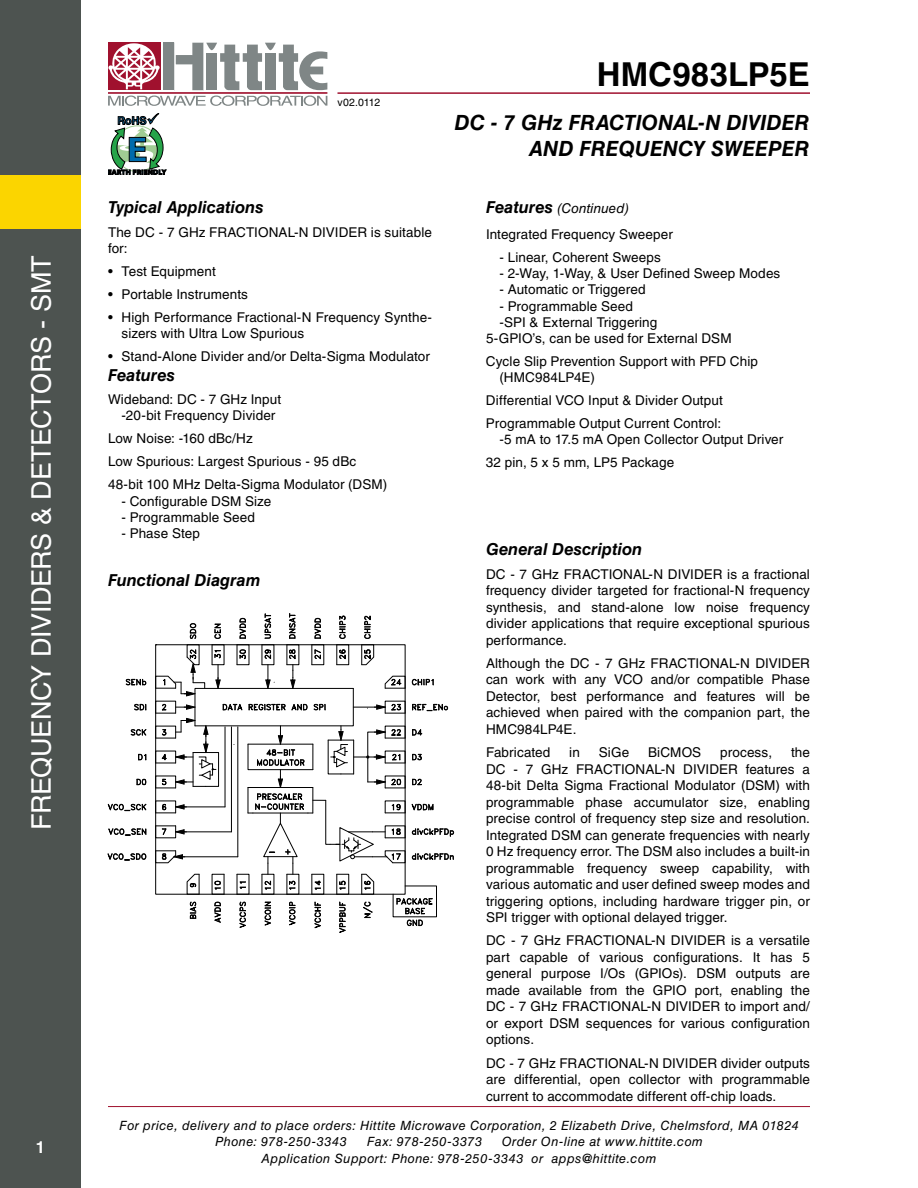
<style>
.page{position:relative;width:918px;height:1188px;background:#fff}
.page>*{position:absolute;margin:0;border:0;box-sizing:border-box;transform-origin:0 0}
.t1{font:700 33px "Helvetica LT Std";color:#000}
.t2{font:27px "Helvetica LT Std";letter-spacing:-.015em;color:#fff}
.t3{font:italic 700 21px/25.2px "Helvetica LT Std";color:#000;text-align:right}
.t4{font:italic 700 16.5px "Helvetica LT Std";color:#000}
.t5{font:700 16.5px "Helvetica LT Std";color:#fff}
.t6{font:13.5px/16.5px "Helvetica LT Std";letter-spacing:.01em;color:#000;text-align:justify}
.t7{font:13.5px "Helvetica LT Std";letter-spacing:-.01em;color:#000}
.t8{font:italic 13.5px "Helvetica LT Std";letter-spacing:.005em;color:#000}
.t9{font:italic 12.75px/16.5px "Helvetica LT Std";letter-spacing:.035em;color:#000}
.t10{font:10.5px "Helvetica LT Std";letter-spacing:-.025em;color:#000}
.s1{font-weight:700;font-size:16.5px}
</style>
<div class="page">
<hr style="left:108px;top:1106px;width:702px;height:1px;background:#a0112e">
<hr style="left:338px;top:92px;width:472px;height:2px;background:#a0112e">
<div style="left:163px;top:43px;width:11px;height:47px;background:#7f8686"></div>
<div style="left:108px;top:43px;width:52px;height:47px;background:#a0112e"></div>
<hr style="left:108px;top:92px;width:219px;height:2px;background:#a0112e">
<svg style="left:176px;top:43px;width:151px;height:47px"></svg>
<svg style="left:108px;top:96px;width:219px;height:10px"></svg>
<svg style="left:108px;top:43px;width:52px;height:46px"></svg>
<svg style="left:108px;top:113px;width:58px;height:62px"></svg>
<div style="left:0;top:0;width:81px;height:1188px;background:#4d5350"></div>
<div style="left:0;top:175px;width:81px;height:54px;background:#fbd500"></div>
<svg style="left:107px;top:853px;width:39px;height:8px"></svg>
<svg style="left:125px;top:679px;width:21px;height:7px"></svg>
<svg style="left:134px;top:704px;width:12px;height:7px"></svg>
<svg style="left:130px;top:729px;width:17px;height:7px"></svg>
<svg style="left:138px;top:753px;width:8px;height:7px"></svg>
<svg style="left:136px;top:778px;width:10px;height:7px"></svg>
<svg style="left:107px;top:804px;width:40px;height:7px"></svg>
<svg style="left:108px;top:828px;width:39px;height:8px"></svg>
<svg style="left:155px;top:613px;width:299px;height:320px"></svg>
<h2 class="t2" style="left:26px;top:830px;width:576px;rotate:-90deg">Frequency Divid ers &amp; Detectors - SMT</h2>
<p class="t5" style="left:36px;top:1138px;width:11px">1</p>
<p class="t10" style="left:338px;top:96px;width:44px">v02.0112</p>
<p class="t4" style="left:108px;top:197px;width:157px">Typical Applications</p>
<p class="t6" style="left:108px;top:224px;width:138px">The DC - 7 GHz FRACTION</p>
<p class="t6" style="left:279px;top:224px;width:155px">AL-N DIVI DER is suitable</p>
<p class="t6" style="left:108px;top:240px;width:21px">for:</p>
<p class="t6" style="left:108px;top:263px;width:109px">• Test Equipment</p>
<p class="t6" style="left:108px;top:286px;width:141px">• Portable I nstruments</p>
<p class="t6" style="left:122px;top:309px;width:312px;text-indent:-14px">• High Performance Fractional-N Frequency Synthe&shy;sizers with Ultra Low Spurious</p>
<p class="t6" style="left:108px;top:348px;width:324px">• Stand-Alone Divider and/or Delta-Sigma Modulator</p>
<p class="t4" style="left:108px;top:365px;width:68px">Features</p>
<p class="t6" style="left:108px;top:391px;width:175px;text-align:center">Wideband: DC - 7 GHz I nput -20-bit Frequency Divider</p>
<p class="t6" style="left:108px;top:427px;width:281px;line-height:23px;text-align:left">Low Noise: -160 dBc/Hz<br>Low Spurious: Largest Spurious - 95 dBc<br>48-bit 100 MHz Delta-Sigma Modulator (DSM)</p>
<p class="t6" style="left:122px;top:493px;width:151px">- Configurable DSM Size</p>
<p class="t6" style="left:122px;top:509px;width:135px">- Programmable Seed</p>
<p class="t6" style="left:121px;top:525px;width:80px">- Phase Step</p>
<p class="t4" style="left:108px;top:570px;width:154px">Functional Diagram</p>
<h1 class="t1" style="left:597px;top:54px;width:214px">HMC983LP5E</h1>
<h3 class="t3" style="left:455px;top:110px;width:357px">DC - 7 GHz FRACTIONAL-N DIVIDER<br>AND FREQUENCY SWEEPER</h3>
<p class="t8" style="left:486px;top:201px;width:144px"><span class="s1">Features</span> (Continued)</p>
<p class="t6" style="left:486px;top:226px;width:188px">I ntegrated Frequency Sweeper</p>
<p class="t6" style="left:500px;top:249px;width:163px">- Linear, Coherent Sweeps</p>
<p class="t7" style="left:500px;top:266px;width:282px">- 2-Way, 1-Way, &amp; U ser Defined Sweep Modes</p>
<p class="t6" style="left:500px;top:281px;width:148px">- Automatic or Triggered</p>
<p class="t6" style="left:500px;top:298px;width:135px">- Programmable Seed</p>
<p class="t6" style="left:500px;top:314px;width:159px">-SPI &amp; External Triggering</p>
<p class="t6" style="left:486px;top:330px;width:247px">5-GPIO’s, can be used for External DSM</p>
<p class="t6" style="left:499px;top:353px;width:260px;text-indent:-13px">Cycle Slip Prevention Support with PFD Chip (HMC984LP4E)</p>
<p class="t6" style="left:486px;top:392px;width:80px">Differential VCO</p>
<p class="t6" style="left:486px;top:389px;width:238px;line-height:23px;text-align:right">I nput &amp; Divider Output<br>Programmable Output Current Control:</p>
<p class="t6" style="left:486px;top:428px;width:299px;line-height:23px;text-indent:14px">-5 mA to 17.5 mA Open Collector Output Driver<br>32 pin, 5 x 5 mm, LP5 Package</p>
<p class="t4" style="left:486px;top:540px;width:158px">General Description</p>
<p class="t6" style="left:486px;top:566px;width:114px">DC - 7 GHz FRACTION</p>
<p class="t6" style="left:486px;top:566px;width:326px;text-indent:147px">AL-N DIVI DER is a fractional frequency divider targeted for fractional-N frequency synthesis, and stand-alone low noise frequency divider applications that require exceptional spurious performance.</p>
<p class="t6" style="left:486px;top:655px;width:201px">Although the DC - 7 GHz FRACTION</p>
<p class="t6" style="left:720px;top:655px;width:81px">AL-N DIVI DER</p>
<p class="t6" style="left:486px;top:671px;width:139px">can work with any VCO</p>
<p class="t6" style="left:486px;top:671px;width:325px;text-indent:165px">and/or compatible Phase Detector, best performance and features will be achieved when paired with the companion part, the HMC984LP4E.</p>
<p class="t6" style="left:486px;top:744px;width:66px">Fabricated</p>
<p class="t6" style="left:569px;top:744px;width:12px">in</p>
<p class="t6" style="left:599px;top:744px;width:32px">SiGe</p>
<p class="t6" style="left:648px;top:744px;width:44px">BiCMOS</p>
<p class="t6" style="left:720px;top:744px;width:53px">process,</p>
<p class="t6" style="left:791px;top:744px;width:21px">the</p>
<p class="t6" style="left:486px;top:761px;width:127px">DC - 7 GHz FRACTION</p>
<p class="t6" style="left:645px;top:761px;width:84px">AL-N DIVI DER</p>
<p class="t6" style="left:486px;top:761px;width:326px;text-indent:260px">features a 48-bit Delta Sigma Fractional Modulator (DSM) with programmable phase accumulator size, enabling precise control of frequency step size and resolution.<br>I ntegrated DSM can generate frequencies with nearly 0 Hz frequency error. The DSM also includes a built-in programmable frequency sweep capability, with various automatic and user defined sweep modes and triggering options, including hardware trigger pin, or SPI trigger with optional delayed trigger.</p>
<p class="t6" style="left:486px;top:932px;width:117px">DC - 7 GHz FRACTION</p>
<p class="t6" style="left:486px;top:932px;width:326px;text-indent:150px">AL-N DIVI DER is a versatile part capable of various configurations. It has 5 general purpose I/Os (GPIOs). DSM outputs are made available from the GPIO port, enabling the DC - 7 GHz FRACTION</p>
<p class="t6" style="left:486px;top:998px;width:326px;text-indent:145px">AL-N DIVI DER to import and/ or export DSM sequences for various configuration options.</p>
<p class="t6" style="left:486px;top:1055px;width:110px">DC - 7 GHz FRACTION</p>
<p class="t6" style="left:486px;top:1055px;width:326px;text-indent:143px">AL-N DIVI DER divider outputs are differential, open collector with programmable current to accommodate different off-chip loads.</p>
<p class="t9" style="left:215px;top:1117px;width:585px;text-indent:-96px">For price, delivery and to place orders: Hittite Microwave Corporation, 2 Elizabeth Drive, Chelmsford, MA 01824<br>Phone: 978-250-3343</p>
<p class="t9" style="left:262px;top:1133px;width:443px;text-indent:240px">Order On-line at www.hittite.com<br>Application Support: Phone: 978-250-3343 or apps@hittite.com</p>
<p class="t9" style="left:367px;top:1133px;width:117px">Fax: 978-250-3373</p>
</div>
